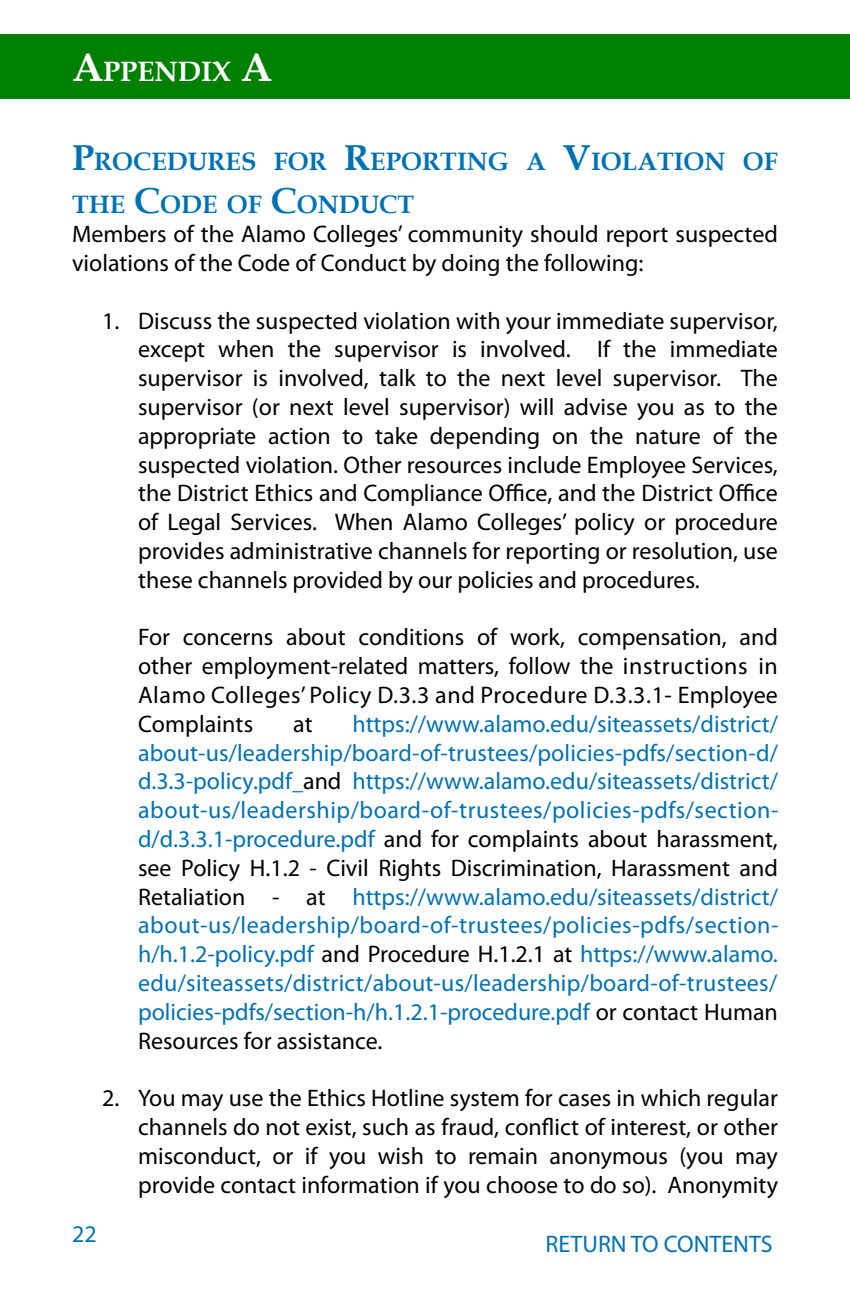
<style>
.page{position:relative;width:850px;height:1296px;background:#fff}
.page>*{position:absolute;margin:0;border:0;box-sizing:border-box;transform-origin:0 0}
.t1{font:700 28px "Book Antiqua";color:#fff}
.t2{font:700 25.2px/43.2px "Book Antiqua";color:#0072b4}
.t3{font:24px/28.8px "Myriad Pro";color:#000;text-align:justify}
.t4{font:24px/28.8px "Myriad Pro";color:#0072b4;text-align:justify}
.s1{font-size:40px}
.s2{font-size:36px}
.s3{color:#000}
</style>
<div class="page">
<div style="left:0;top:35px;width:850px;height:64px;background:#008000"></div>
<p class="t1" style="left:72px;top:52px;width:201px"><span class="s1">A</span>PPENDIX <span class="s1">A</span></p>
<p class="t2" style="left:72px;top:140px;width:707px"><span class="s2">P</span>ROCEDURES FOR <span class="s2">R</span>EPORTING A <span class="s2">V</span>IOLATION OF<br>THE <span class="s2">C</span>ODE OF <span class="s2">C</span>ONDUCT</p>
<p class="t3" style="left:72px;top:219px;width:707px">Members of the Alamo Colleges’ community should report suspected violations of the Code of Conduct by doing the following:</p>
<p class="t3" style="left:138px;top:306px;width:641px;text-indent:-36px">1. Discuss the suspected violation with your immediate supervisor, except when the supervisor is involved. If the immediate supervisor is involved, talk to the next level supervisor. The supervisor (or next level supervisor) will advise you as to the appropriate action to take depending on the nature of the suspected violation. Other resources include Employee Services, the District Ethics and Compliance Office, and the District Office of Legal Services. When Alamo Colleges’ policy or procedure provides administrative channels for reporting or resolution, use these channels provided by our policies and procedures.</p>
<p class="t3" style="left:138px;top:623px;width:641px">For concerns about conditions of work, compensation, and other employment-related matters, follow the instructions in Alamo Colleges’ Policy D.3.3 and Procedure D.3.3.1- Employee Complaints</p>
<p class="t4" style="left:138px;top:709px;width:642px;text-indent:214px">https://www.alamo.edu/siteassets/district/ about-us/leadership/board-of-trustees/policies-pdfs/section-d/ d.3.3-policy.pdf <span class="s3">and</span> https://www.alamo.edu/siteassets/district/ about-us/leadership/board-of-trustees/policies-pdfs/section&shy;d/d.3.3.1-procedure.pdf <span class="s3">and for complaints about harassment, see Policy H.1.2 - Civil Rights Discrimination, Harassment and Retaliation - at</span> https://www.alamo.edu/siteassets/district/ about-us/leadership/board-of-trustees/policies-pdfs/section&shy;h/h.1.2-policy.pdf <span class="s3">and Procedure H.1.2.1 at</span> https://www.alamo. edu/siteassets/district/about-us/leadership/board-of-trustees/ policies-pdfs/section-h/h.1.2.1-procedure.pdf <span class="s3">or contact Human Resources for assistance.</span></p>
<p class="t3" style="left:293px;top:709px;width:21px">at</p>
<p class="t3" style="left:138px;top:1083px;width:641px;text-indent:-36px">2. You may use the Ethics Hotline system for cases in which regular channels do not exist, such as fraud, conflict of interest, or other misconduct, or if you wish to remain anonymous (you may provide contact information if you choose to do so). Anonymity</p>
<p class="t4" style="left:545px;top:1229px;width:229px">RETURN TO CONTENTS</p>
<p class="t4" style="left:72px;top:1219px;width:26px">22</p>
</div>
